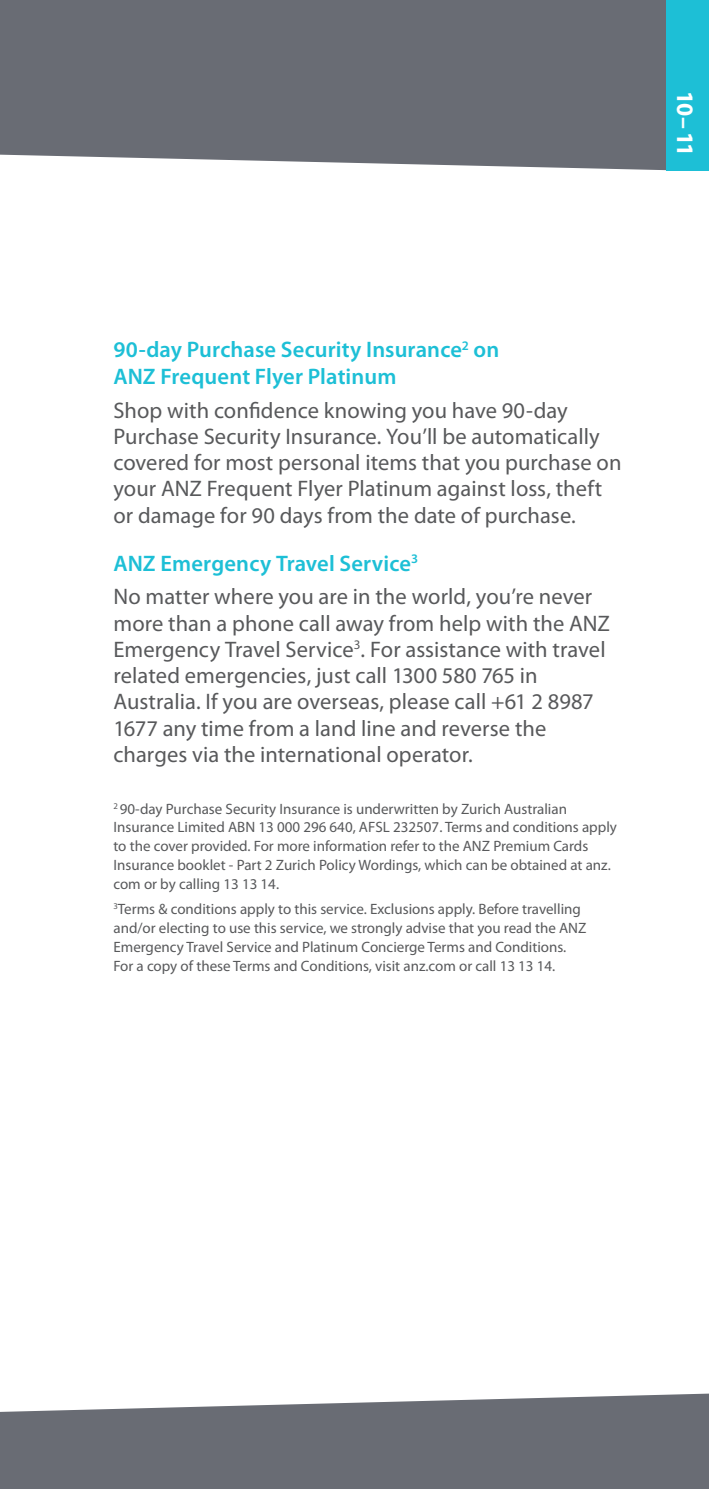
<style>
.page{position:relative;width:709px;height:1489px;background:#fff}
.page>*{position:absolute;margin:0;border:0;box-sizing:border-box;transform-origin:0 0}
.t1{font:700 23.75px "Myriad Pro";color:#fff}
.t2{font:22.5px/26.2px "Myriad Pro";color:#58595b}
.t3{font:600 22.5px/27px "Myriad Pro";letter-spacing:.005em;color:#1dbfd6}
.t4{font:15px/18.8px "Myriad Pro";color:#58595b}
.s1{font-weight:600;color:#1dbfd6}
</style>
<div class="page">
<div style="left:0;top:0;width:666px;height:170px;background:#696c74"></div>
<div style="left:666px;top:0;width:43px;height:170px;background:#1dbfd6"></div>
<svg style="left:0;top:1393px;width:709px;height:95px;background:#787b82"></svg>
<h1 class="t1" style="left:700px;top:91px;width:66px;rotate:90deg">10–11</h1>
<h2 class="t3" style="left:113px;top:335px;width:387px">90-day Purchase Security Insurance<sup>2</sup> on<br>ANZ Frequent Flyer Platinum</h2>
<p class="t2" style="left:113px;top:396px;width:509px">Shop with confidence knowing you have 90-day Purchase Security Insurance. You’ll be automatically covered for most personal items that you purchase on your ANZ Frequent Flyer Platinum against loss, theft or damage for 90 days from the date of purchase.</p>
<h2 class="t2" style="left:113px;top:546px;width:480px;line-height:33.2px"><span class="s1">ANZ Emergency Travel Service</span><sup>3<br></sup>No matter where you are in the world, you’re never</h2>
<p class="t2" style="left:113px;top:609px;width:498px">more than a phone call away from help with the ANZ Emergency Travel Service<sup>3</sup>. For assistance with travel related emergencies, just call 1300 580 765 in Australia. If you are overseas, please call +61 2 8987<br>1677 any time from a land line and reverse the charges via the international operator.</p>
<p class="t4" style="left:113px;top:798px;width:505px"><sup>2</sup> 90-day Purchase Security Insurance is underwritten by Zurich Australian Insurance Limited ABN 13 000 296 640, AFSL 232507. Terms and conditions apply to the cover provided. For more information refer to the ANZ Premium Cards Insurance booklet - Part 2 Zurich Policy Wordings, which can be obtained at anz. com or by calling 13 13 14.</p>
<p class="t4" style="left:113px;top:899px;width:474px"><sup>3</sup>Terms &amp; conditions apply to this service. Exclusions apply. Before travelling and/or electing to use this service, we strongly advise that you read the ANZ Emergency Travel Service and Platinum Concierge Terms and Conditions.<br>For a copy of these Terms and Conditions, visit anz.com or call 13 13 14.</p>
</div>
